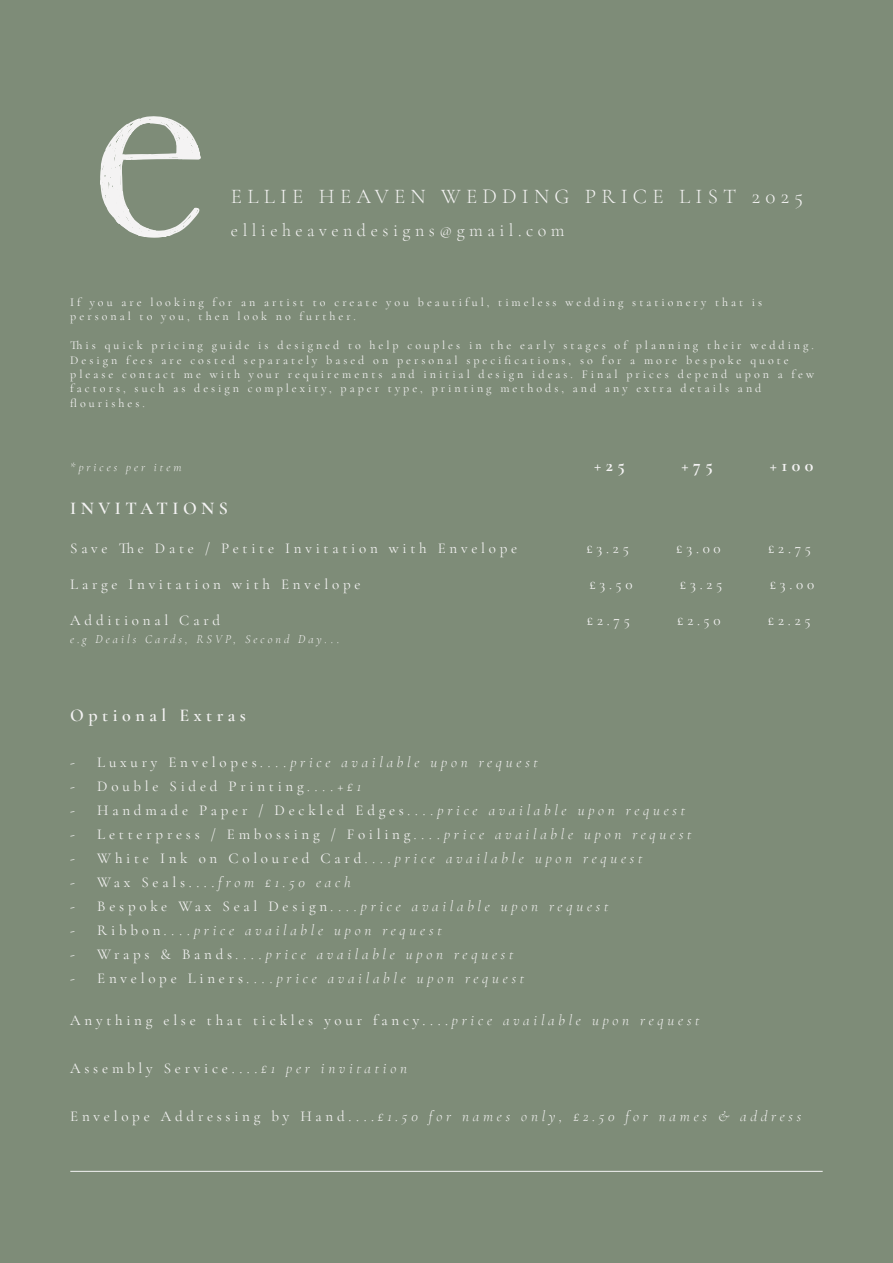
<style>
.page{position:relative;width:893px;height:1263px;background:#7e8c78}
.page>*{position:absolute;margin:0;border:0;box-sizing:border-box;transform-origin:0 0}
.t1{font:300 21px "Cormorant Garamond";letter-spacing:.25em;color:#f4f3f3}
.t2{font:300 18px "Cormorant Garamond";letter-spacing:.25em;color:#f4f3f3}
.t3{font:600 18px "Cormorant Garamond";letter-spacing:.25em;color:#f4f3f3}
.t4{font:700 18px "Cormorant Garamond";letter-spacing:.25em;color:#f4f3f3}
.t5{font:italic 300 15px "Cormorant Garamond";letter-spacing:.25em;color:#f4f3f3}
.t6{font:15px "Cormorant Garamond";letter-spacing:.25em;color:#f4f3f3}
.t7{font:12px/14.4px "Cormorant Garamond";letter-spacing:.25em;color:#f4f3f3}
.t8{font:italic 300 12px "Cormorant Garamond";letter-spacing:.25em;color:#f4f3f3}
.s1{font-weight:600}
.s2{font-weight:400;font-style:normal}
.s3{font-weight:300;font-style:italic}
</style>
<div class="page">
<svg style="left:100px;top:116px;width:101px;height:122px"></svg>
<hr style="left:70px;top:1171px;width:753px;height:1px;background:#f4f3f3">
<h1 class="t1" style="left:231px;top:184px;width:574px">ELLIE HEAVEN WEDDING PRICE LIST 2025</h1>
<h2 class="t2" style="left:231px;top:220px;width:335px">ellieheavendesigns@gmail.com</h2>
<p class="t7" style="left:70px;top:295px;width:693px">If you are looking for an artist to create you beautiful, timeless wedding stationery that is personal to you, then look no further.</p>
<p class="t7" style="left:70px;top:338px;width:745px">This quick pricing guide is designed to help couples in the early stages of planning their wedding.<br>Design fees are costed separately based on personal specifications, so for a more bespoke quote please contact me with your requirements and initial design ideas. Final prices depend upon a few factors, such as design complexity, paper type, printing methods, and any extra details and flourishes.</p>
<p class="t8" style="left:70px;top:460px;width:113px">*prices per item</p>
<h2 class="t4" style="left:594px;top:454px;width:32px"><span class="s1">+</span>25</h2>
<h2 class="t4" style="left:682px;top:454px;width:33px">+75</h2>
<h2 class="t4" style="left:770px;top:454px;width:45px">+100</h2>
<h2 class="t3" style="left:70px;top:497px;width:159px">INVITATIONS</h2>
<p class="t6" style="left:70px;top:539px;width:448px">Save The Date / Petite Invitation with Envelope</p>
<p class="t6" style="left:586px;top:539px;width:44px">£3.25</p>
<p class="t6" style="left:676px;top:539px;width:46px">£3.00</p>
<p class="t6" style="left:768px;top:539px;width:45px">£2.75</p>
<p class="t6" style="left:70px;top:575px;width:292px">Large Invitation with Envelope</p>
<p class="t6" style="left:589px;top:575px;width:45px">£3.50</p>
<p class="t6" style="left:680px;top:575px;width:44px">£3.25</p>
<p class="t6" style="left:770px;top:575px;width:46px">£3.00</p>
<p class="t6" style="left:70px;top:611px;width:151px">Additional Card</p>
<p class="t6" style="left:587px;top:611px;width:45px">£2.75</p>
<p class="t6" style="left:677px;top:611px;width:45px">£2.50</p>
<p class="t6" style="left:768px;top:611px;width:44px">£2.25</p>
<p class="t8" style="left:70px;top:633px;width:271px">e.g Deails Cards, RSVP, Second Day...</p>
<h2 class="t3" style="left:70px;top:705px;width:177px">Optional Extras</h2>
<p class="t5" style="left:70px;top:753px;width:469px"><span class="s2">- Luxury Envelopes</span>....price available upon request</p>
<p class="t6" style="left:70px;top:777px;width:292px">- Double Sided Printing<span class="s3">....+£1</span></p>
<p class="t5" style="left:70px;top:801px;width:616px"><span class="s2">- Handmade Paper / Deckled Edges</span>....price available upon request</p>
<p class="t6" style="left:70px;top:825px;width:623px">- Letterpress / Embossing / Foiling<span class="s3">....price available upon request</span></p>
<p class="t5" style="left:70px;top:849px;width:574px"><span class="s2">- White Ink on Coloured Card</span>....price available upon request</p>
<p class="t6" style="left:70px;top:873px;width:282px">- Wax Seals....<span class="s3">from £1.50 each</span></p>
<p class="t5" style="left:70px;top:897px;width:540px"><span class="s2">- Bespoke Wax Seal Design</span>....price available upon request</p>
<p class="t5" style="left:70px;top:921px;width:373px"><span class="s2">- Ribbon</span>....price available upon request</p>
<p class="t5" style="left:70px;top:945px;width:445px"><span class="s2">- Wraps &amp; Bands</span>....price available upon request</p>
<p class="t5" style="left:70px;top:969px;width:456px"><span class="s2">- Envelope Liners</span>....price available upon request</p>
<p class="t6" style="left:70px;top:1011px;width:631px">Anything else that tickles your fancy....<span class="s3">price available upon request</span></p>
<p class="t6" style="left:70px;top:1059px;width:338px">Assembly Service....<span class="s3">£1 per invitation</span></p>
<p class="t5" style="left:70px;top:1107px;width:732px"><span class="s2">Envelope Addressing by Hand....</span>£1.50 for names only, £2.50 for names &amp; address</p>
</div>
